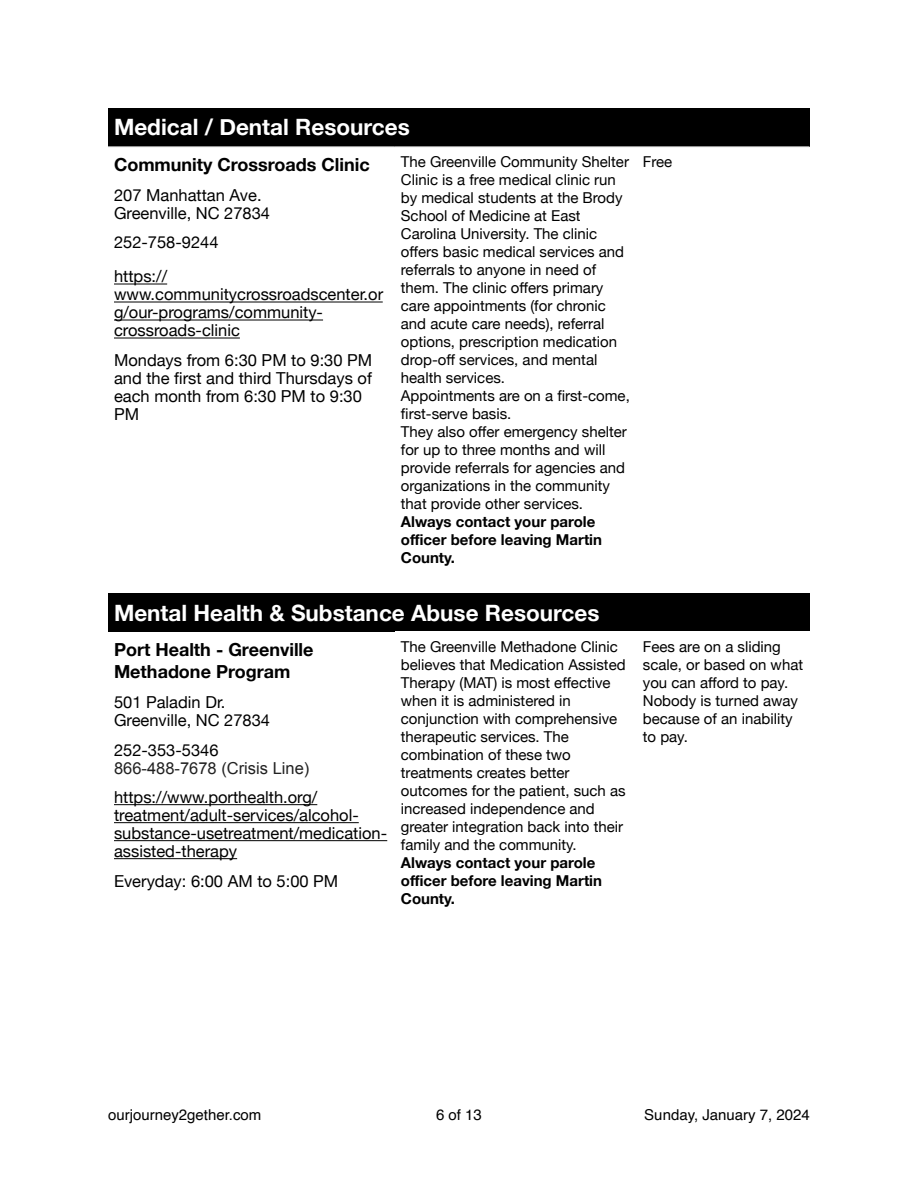
<style>
.page{position:relative;width:918px;height:1188px;background:#fff}
.page>*{position:absolute;margin:0;border:0;box-sizing:border-box;transform-origin:0 0}
.t1{font:700 22.5px "Helvetica Neue";color:#fff}
.t2{font:700 18px/22.5px "Helvetica Neue";color:#000}
.t3{font:16.5px/18px "Helvetica Neue";color:#000}
.t4{font:16.5px "Arial";color:#222}
.t5{font:15px/18px "Helvetica Neue";color:#000}
.t6{font:700 15px/18px "Helvetica Neue";color:#000}
.t7{font:15px "Helvetica";color:#000}
</style>
<div class="page">
<hr style="left:114px;top:284px;width:53px;height:1px;background:#000">
<hr style="left:114px;top:302px;width:269px;height:1px;background:#000">
<hr style="left:114px;top:320px;width:209px;height:1px;background:#000">
<hr style="left:114px;top:338px;width:126px;height:1px;background:#000">
<div style="left:395px;top:108px;width:414px;height:39px;background:#000"></div>
<hr style="left:395px;top:146px;width:414px;height:1px;background:#a6a6a6">
<div style="left:108px;top:108px;width:287px;height:39px;background:#000"></div>
<hr style="left:108px;top:146px;width:287px;height:1px;background:#a6a6a6">
<div style="left:108px;top:593px;width:701px;height:39px;background:#000"></div>
<hr style="left:114px;top:804px;width:203px;height:1px;background:#000">
<hr style="left:114px;top:822px;width:245px;height:1px;background:#000">
<hr style="left:114px;top:840px;width:273px;height:1px;background:#000">
<hr style="left:114px;top:858px;width:123px;height:1px;background:#000">
<h1 class="t1" style="left:114px;top:114px;width:297px">Medical / Dental Resources</h1>
<p class="t2" style="left:114px;top:153px;width:257px">Community Crossroads Clinic</p>
<p class="t5" style="left:401px;top:152px;width:230px">The Greenville Community Shelter<br>Clinic is a free medical clinic run by medical students at the Brody<br>School of Medicine at East<br>Carolina University. The clinic offers basic medical services and referrals to anyone in need of them. The clinic offers primary care appointments (for chronic and acute care needs), referral options, prescription medication drop-off services, and mental health services.<br>Appointments are on a fi rst-come, fi rst-serve basis.<br>They also offer emergency shelter for up to three months and will provide referrals for agencies and organizations in the community that provide other services.</p>
<p class="t6" style="left:401px;top:512px;width:203px">Always contact your parole officer before leaving Martin<br>County.</p>
<p class="t3" style="left:114px;top:186px;width:158px">207 Manhattan Ave.<br>Greenville, NC 27834</p>
<p class="t3" style="left:114px;top:225px;width:106px;line-height:34px">252-758-9244 https://</p>
<p class="t3" style="left:114px;top:285px;width:271px">www.communitycrossroadscenter.or g/our-programs/community&shy;crossroads-clinic</p>
<p class="t3" style="left:114px;top:351px;width:260px">Mondays from 6:30 PM to 9:30 PM and the fi rst and third Thursdays of each month from 6:30 PM to 9:30<br>PM</p>
<p class="t5" style="left:643px;top:152px;width:31px">Free</p>
<h1 class="t1" style="left:114px;top:599px;width:487px">Mental Health &amp; Substance Abuse Resources</h1>
<p class="t2" style="left:114px;top:638px;width:201px">Port Health - Greenville<br>Methadone Program</p>
<p class="t5" style="left:401px;top:637px;width:226px">The Greenville Methadone Clinic believes that Medication Assisted<br>Therapy (MAT) is most effective when it is administered in conjunction with comprehensive therapeutic services. The combination of these two treatments creates better outcomes for the patient, such as increased independence and greater integration back into their family and the community.</p>
<p class="t6" style="left:401px;top:853px;width:203px">Always contact your parole officer before leaving Martin<br>County.</p>
<p class="t3" style="left:114px;top:693px;width:158px">501 Paladin Dr.<br>Greenville, NC 27834</p>
<p class="t3" style="left:114px;top:740px;width:106px">252-353-5346</p>
<p class="t4" style="left:114px;top:759px;width:197px">866-488-7678 (Crisis Line)</p>
<p class="t3" style="left:114px;top:788px;width:275px">https://www.porthealth.org/ treatment/adult-services/alcohol&shy;substance-usetreatment/medication&shy;assisted-therapy</p>
<p class="t3" style="left:114px;top:871px;width:226px">Everyday: 6:00 AM to 5:00 PM</p>
<p class="t5" style="left:643px;top:637px;width:162px">Fees are on a sliding scale, or based on what you can afford to pay.<br>Nobody is turned away because of an inability to pay.</p>
<p class="t7" style="left:108px;top:1108px;width:155px">ourjourney2gether.com</p>
<p class="t7" style="left:436px;top:1108px;width:47px">6 of 13</p>
<p class="t7" style="left:644px;top:1108px;width:167px">Sunday, January 7, 2024</p>
</div>
